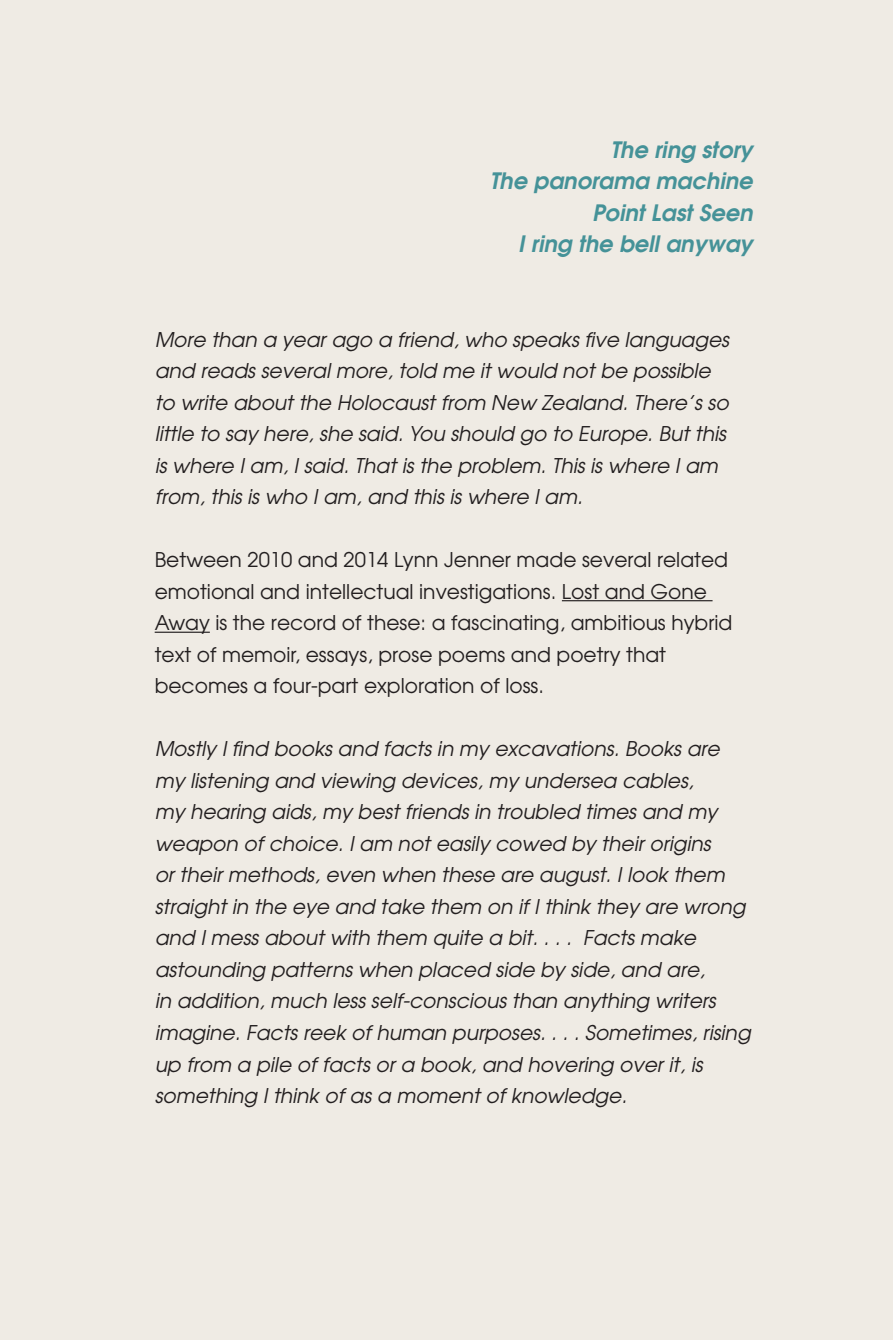
<style>
.page{position:relative;width:893px;height:1340px;background:#fff}
.page>*{position:absolute;margin:0;border:0;box-sizing:border-box;transform-origin:0 0}
.Default{font:italic 600 22.5px "Avant Garde";color:#459298}
.t1{font:italic 20.25px/31.5px "Avant Garde";color:#231f20}
.t2{font:20.25px/31.5px "Avant Garde";color:#231f20}
</style>
<div class="page">
<div style="left:0;top:0;width:893px;height:1339px;background:#efebe4"></div>
<hr style="left:562px;top:600px;width:151px;height:1px;background:#231f20">
<hr style="left:155px;top:631px;width:55px;height:2px;background:#231f20">
<p class="Default" style="left:610px;top:134px;width:144px">The ring story</p>
<p class="Default" style="left:490px;top:166px;width:264px">The panorama machine</p>
<p class="Default" style="left:592px;top:197px;width:162px">Point Last Seen</p>
<p class="Default" style="left:518px;top:229px;width:236px">I ring the bell anyway</p>
<p class="t1" style="left:155px;top:323px;width:576px">More than a year ago a friend, who speaks five languages and reads several more, told me it would not be possible to write about the Holocaust from New Zealand. There’s so little to say here, she said. You should go to Europe. But this is where I am, I said. That is the problem. This is where I am from, this is who I am, and this is where I am.</p>
<p class="t2" style="left:155px;top:543px;width:579px">Between 2010 and 2014 Lynn Jenner made several related emotional and intellectual investigations. Lost and Gone Away is the record of these: a fascinating, ambitious hybrid text of memoir, essays, prose poems and poetry that becomes a four-part exploration of loss.</p>
<p class="t1" style="left:155px;top:732px;width:597px">Mostly I find books and facts in my excavations. Books are my listening and viewing devices, my undersea cables,<br>my hearing aids, my best friends in troubled times and my weapon of choice. I am not easily cowed by their origins<br>or their methods, even when these are august. I look them straight in the eye and take them on if I think they are wrong and I mess about with them quite a bit. . . . Facts make astounding patterns when placed side by side, and are,<br>in addition, much less self-conscious than anything writers imagine. Facts reek of human purposes. . . . Sometimes, rising up from a pile of facts or a book, and hovering over it, is something I think of as a moment of knowledge.</p>
</div>
